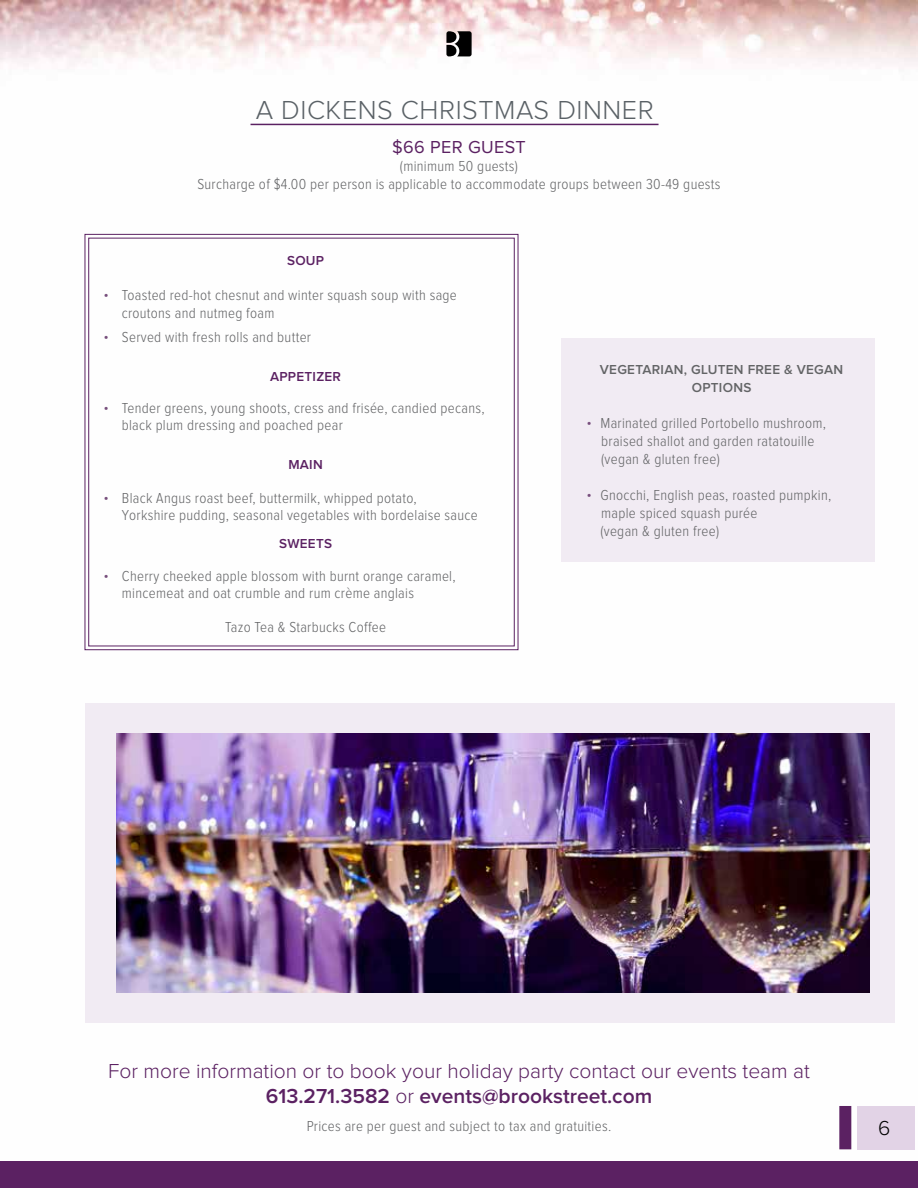
<style>
.page{position:relative;width:918px;height:1188px;background:#fff}
.page>*{position:absolute;margin:0;border:0;box-sizing:border-box;transform-origin:0 0}
.t1{font:300 27px "Proxima Nova";letter-spacing:.02em;color:#5a6166}
.t2{font:300 21px/25.2px "Proxima Nova";color:#5b2162;text-align:center}
.t3{font:300 21px "Proxima Nova";color:#000}
.t4{font:18px "Proxima Nova";letter-spacing:.02em;color:#5b2162}
.t5{font:300 15px/18px "Proxima Nova Cond";letter-spacing:.02em;color:#636466}
.t6{font:600 13.5px/18px "Proxima Nova";letter-spacing:.02em;color:#636466;text-align:center}
.t7{font:600 13.5px "Proxima Nova";letter-spacing:.02em;color:#5b2162}
.s1{font-family:"Proxima Nova";font-weight:600;font-size:13.5px;color:#774e7c}
.s2{font-weight:600}
</style>
<div class="page">
<img style="left:0;top:0;width:918px;height:1150px">
<svg style="left:446px;top:31px;width:26px;height:25px"></svg>
<hr style="left:251px;top:124px;width:408px;height:1px;background:#5b2162">
<div style="left:561px;top:338px;width:314px;height:224px;background:#f1ebf3"></div>
<svg style="left:84px;top:234px;width:435px;height:416px"></svg>
<div style="left:839px;top:1106px;width:12px;height:43px;background:#5b2162"></div>
<div style="left:857px;top:1106px;width:58px;height:43px;background:#e2d3e6"></div>
<div style="left:0;top:1161px;width:918px;height:27px;background:#5b2162"></div>
<div style="left:85px;top:704px;width:810px;height:319px;background:#f1ebf3"></div>
<img style="left:116px;top:733px;width:753px;height:260px">
<h1 class="t1" style="left:256px;top:98px;width:400px">A DICKENS CHRISTMAS DINNER</h1>
<p class="t4" style="left:392px;top:139px;width:135px">$66 PER GUEST</p>
<p class="t5" style="left:197px;top:158px;width:525px;text-align:center">(minimum 50 guests)<br>Surcharge of $4.00 per person is applicable to accommodate groups between 30-49 guests</p>
<p class="t7" style="left:287px;top:255px;width:39px">SOUP</p>
<p class="t5" style="left:122px;top:286px;width:337px;text-indent:-18px"><span class="s1">•</span> Toasted red-hot chesnut and winter squash soup with sage croutons and nutmeg foam</p>
<p class="t5" style="left:104px;top:328px;width:209px"><span class="s1">•</span> Served with fresh rolls and butter</p>
<p class="t7" style="left:270px;top:370px;width:72px">APPETIZER</p>
<p class="t5" style="left:122px;top:401px;width:364px;line-height:16.5px;text-indent:-18px"><span class="s1">•</span> Tender greens, young shoots, cress and frisée, candied pecans, black plum dressing and poached pear</p>
<p class="t7" style="left:288px;top:458px;width:36px">MAIN</p>
<p class="t5" style="left:122px;top:491px;width:357px;line-height:16.5px;text-indent:-18px"><span class="s1">•</span> Black Angus roast beef, buttermilk, whipped potato,<br>Yorkshire pudding, seasonal vegetables with bordelaise sauce</p>
<p class="t7" style="left:279px;top:538px;width:54px">SWEETS</p>
<p class="t5" style="left:122px;top:569px;width:335px;line-height:16.5px;text-indent:-18px"><span class="s1">•</span> Cherry cheeked apple blossom with burnt orange caramel, mincemeat and oat crumble and rum crème anglais</p>
<p class="t5" style="left:225px;top:619px;width:163px">Tazo Tea &amp; Starbucks Coffee</p>
<p class="t6" style="left:600px;top:361px;width:245px">VEGETARIAN, GLUTEN FREE &amp; VEGAN<br>OPTIONS</p>
<p class="t5" style="left:601px;top:415px;width:227px;text-indent:-14px"><span class="s1">•</span> Marinated grilled Portobello mushroom, braised shallot and garden ratatouille (vegan &amp; gluten free)</p>
<p class="t5" style="left:600px;top:487px;width:233px;text-indent:-14px"><span class="s1">•</span> Gnocchi, English peas, roasted pumpkin, maple spiced squash purée<br>(vegan &amp; gluten free)</p>
<h2 class="t2" style="left:108px;top:1059px;width:703px">For more information or to book your holiday party contact our events team at<br><span class="s2">613.271.3582</span> or <span class="s2">events@brookstreet.com</span></h2>
<p class="t5" style="left:307px;top:1117px;width:306px">Prices are per guest and subject to tax and gratuities.</p>
<h2 class="t3" style="left:878px;top:1118px;width:14px">6</h2>
</div>
